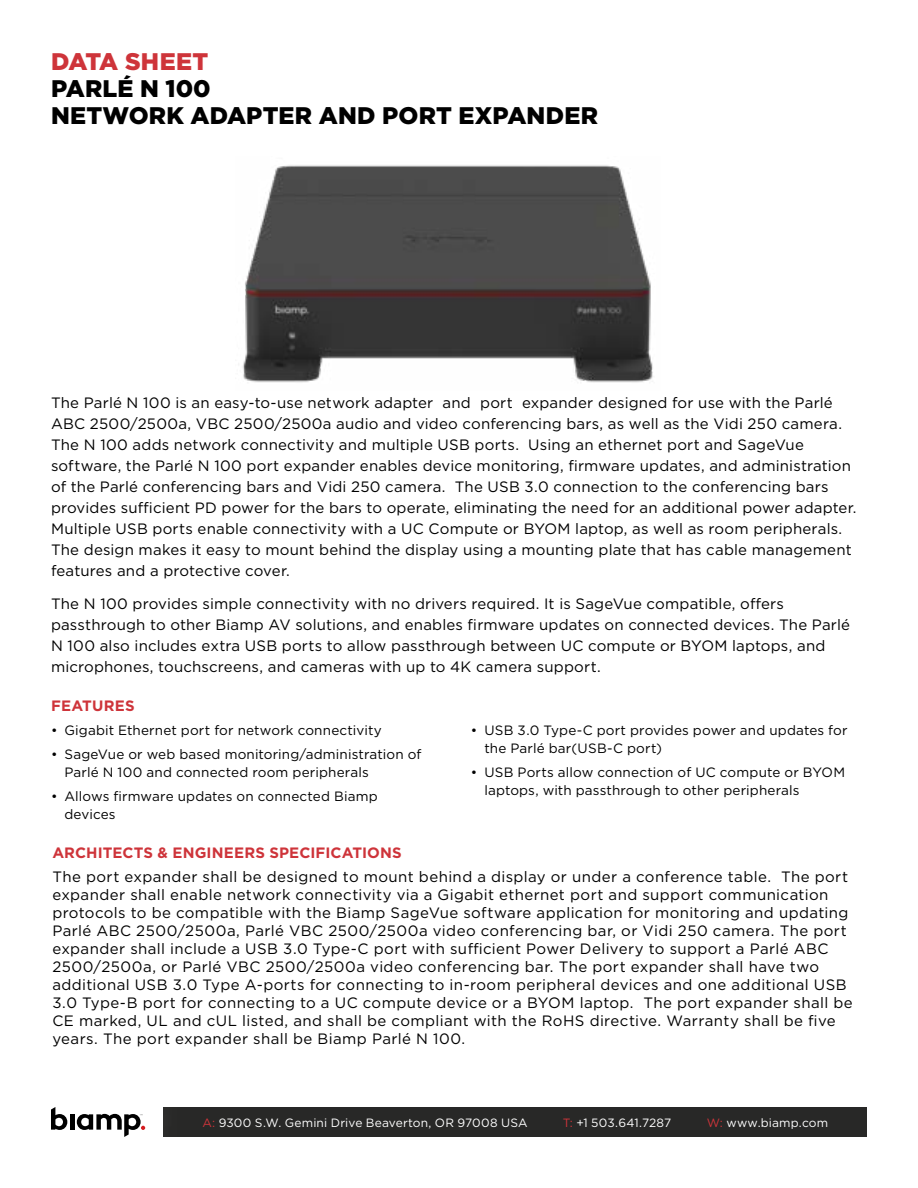
<style>
.page{position:relative;width:918px;height:1188px;background:#fff}
.page>*{position:absolute;margin:0;border:0;box-sizing:border-box;transform-origin:0 0}
.t1{font:900 24px/27px "Gotham";letter-spacing:.005em;color:#000}
.t2{font:900 24px "Gotham";letter-spacing:.005em;color:#ce343a}
.t3{font:15px/21px "Gotham";letter-spacing:.015em;color:#000}
.t4{font:700 15px "Gotham";letter-spacing:.01em;color:#ce343a}
.t5{font:13.5px/18px "Gotham";letter-spacing:.01em;color:#000}
.t6{font:12px "Gotham";letter-spacing:.015em;color:#fff}
.s1{color:#ce343a}
</style>
<div class="page">
<div style="left:163px;top:1107px;width:704px;height:30px;background:#282827"></div>
<div style="left:3px;top:1064px;width:185px;height:117px;background:#fff"></div>
<svg style="left:51px;top:1107px;width:16px;height:23px"></svg>
<hr style="left:70px;top:1114px;width:4px;height:16px;background:#000">
<svg style="left:77px;top:1114px;width:68px;height:23px"></svg>
<img style="left:242px;top:165px;width:411px;height:218px">
<h1 class="t2" style="left:51px;top:45px;width:159px">DATA SHEET</h1>
<h1 class="t1" style="left:51px;top:75px;width:549px">PARLÉ N 100<br>NETWORK ADAPTER AND PORT EXPANDER</h1>
<p class="t3" style="left:51px;top:392px;width:807px">The Parlé N 100 is an easy-to-use network adapter and port expander designed for use with the Parlé ABC 2500/2500a, VBC 2500/2500a audio and video conferencing bars, as well as the Vidi 250 camera.<br>The N 100 adds network connectivity and multiple USB ports. Using an ethernet port and SageVue software, the Parlé N 100 port expander enables device monitoring, firmware updates, and administration of the Parlé conferencing bars and Vidi 250 camera. The USB 3.0 connection to the conferencing bars provides sufficient PD power for the bars to operate, eliminating the need for an additional power adapter.<br>Multiple USB ports enable connectivity with a UC Compute or BYOM laptop, as well as room peripherals.<br>The design makes it easy to mount behind the display using a mounting plate that has cable management features and a protective cover.</p>
<p class="t3" style="left:51px;top:593px;width:801px">The N 100 provides simple connectivity with no drivers required. It is SageVue compatible, offers passthrough to other Biamp AV solutions, and enables firmware updates on connected devices. The Parlé N 100 also includes extra USB ports to allow passthrough between UC compute or BYOM laptops, and microphones, touchscreens, and cameras with up to 4K camera support.</p>
<p class="t4" style="left:51px;top:696px;width:85px">FEATURES</p>
<p class="t5" style="left:51px;top:721px;width:332px">• Gigabit Ethernet port for network connectivity</p>
<p class="t5" style="left:64px;top:745px;width:358px;text-indent:-14px">• SageVue or web based monitoring/administration of<br>Parlé N 100 and connected room peripherals</p>
<p class="t5" style="left:64px;top:787px;width:315px;text-indent:-14px">• Allows firmware updates on connected Biamp devices</p>
<p class="t5" style="left:484px;top:721px;width:365px;text-indent:-14px">• USB 3.0 Type-C port provides power and updates for the Parlé bar(USB-C port)</p>
<p class="t5" style="left:484px;top:763px;width:362px;text-indent:-14px">• USB Ports allow connection of UC compute or BYOM laptops, with passthrough to other peripherals</p>
<p class="t4" style="left:52px;top:842px;width:351px">ARCHITECTS &amp; ENGINEERS SPECIFICATIONS</p>
<p class="t3" style="left:52px;top:867px;width:802px;line-height:18px">The port expander shall be designed to mount behind a display or under a conference table. The port expander shall enable network connectivity via a Gigabit ethernet port and support communication protocols to be compatible with the Biamp SageVue software application for monitoring and updating Parlé ABC 2500/2500a, Parlé VBC 2500/2500a video conferencing bar, or Vidi 250 camera. The port expander shall include a USB 3.0 Type-C port with sufficient Power Delivery to support a Parlé ABC 2500/2500a, or Parlé VBC 2500/2500a video conferencing bar. The port expander shall have two additional USB 3.0 Type A-ports for connecting to in-room peripheral devices and one additional USB 3.0 Type-B port for connecting to a UC compute device or a BYOM laptop. The port expander shall be CE marked, UL and cUL listed, and shall be compliant with the RoHS directive. Warranty shall be five years. The port expander shall be Biamp Parlé N 100.</p>
<p class="t6" style="left:202px;top:1115px;width:327px"><span class="s1">A:</span> 9300 S.W. Gemini Drive Beaverton, OR 97008 USA</p>
<p class="t6" style="left:563px;top:1115px;width:110px"><span class="s1">T:</span> +1 503.641.7287</p>
<p class="t6" style="left:707px;top:1115px;width:123px"><span class="s1">W:</span> www.biamp.com</p>
</div>
